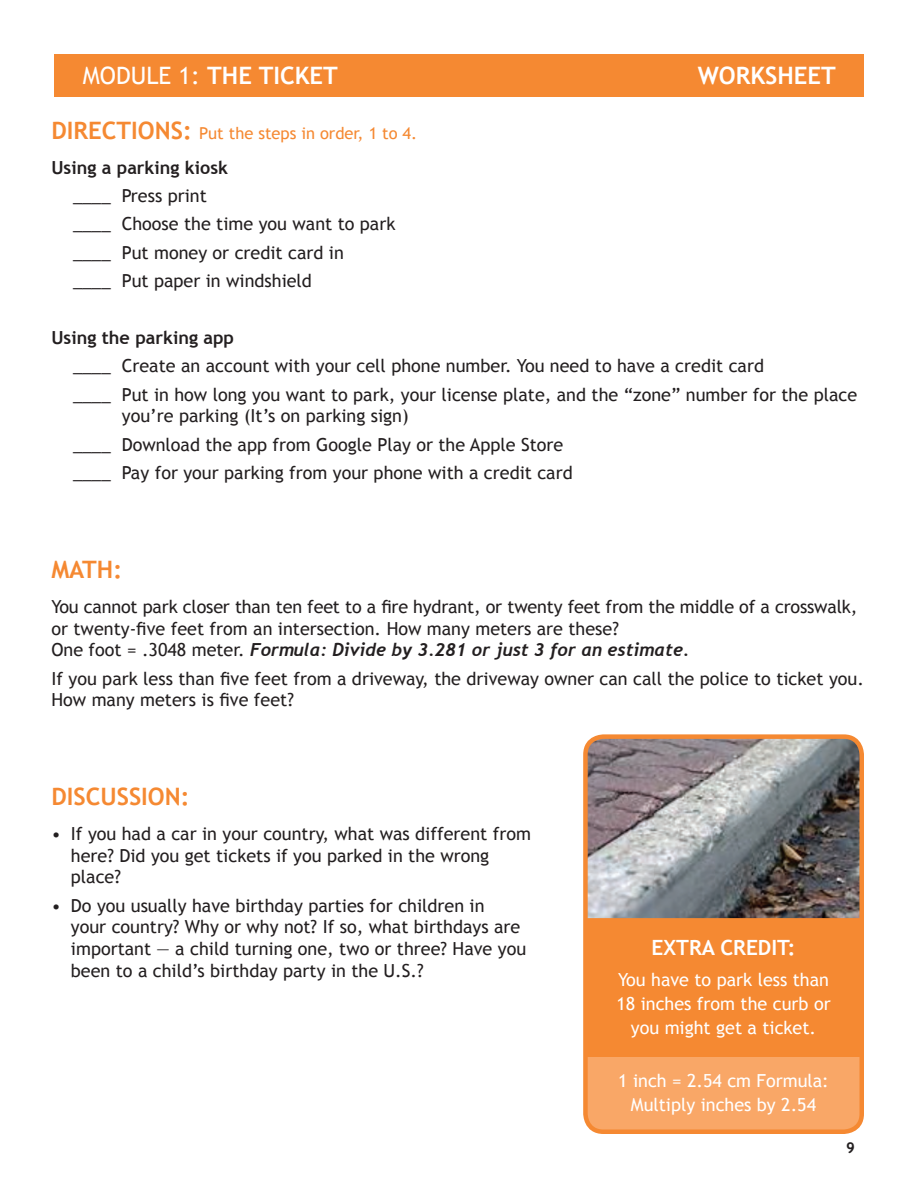
<style>
.page{position:relative;width:918px;height:1188px;background:#fff}
.page>*{position:absolute;margin:0;border:0;box-sizing:border-box;transform-origin:0 0}
.t1{font:700 24px "Trebuchet MS";color:#fff}
.t2{font:700 24px "Trebuchet MS";color:#f58932}
.t3{font:700 21px "Trebuchet MS";color:#fff}
.t4{font:18px/21.6px "Trebuchet MS";color:#231f20}
.t5{font:18px/24px "Trebuchet MS";color:#fff;text-align:center}
.t6{font:italic 700 18px "Trebuchet";color:#231f20}
.t7{font:700 18px "Trebuchet MS";color:#231f20}
.t8{font:16.5px "Trebuchet MS";color:#f58932}
.t9{font:700 15px "Trebuchet MS";color:#231f20}
.s1{font-weight:400}
.s2{font-weight:700;font-size:24px}
.s3{font-family:"Trebuchet MS";font-weight:400;font-style:normal}
</style>
<div class="page">
<div style="left:585px;top:737px;width:277px;height:395px;background:#f58932;border-radius:18px"></div>
<div style="left:585px;top:1058px;width:277px;height:74px;background:#f9a767"></div>
<img style="left:588px;top:739px;width:271px;height:179px">
<div style="left:583px;top:734px;width:281px;height:400px;border:4px solid #f58932;border-radius:18px"></div>
<div style="left:54px;top:54px;width:810px;height:42px;background:#f58932"></div>
<h1 class="t1" style="left:83px;top:60px;width:251px"><span class="s1">Module 1:</span> The Ticket</h1>
<h1 class="t1" style="left:698px;top:60px;width:135px">Worksheet</h1>
<p class="t8" style="left:51px;top:123px;width:367px"><span class="s2">DIRECTIONS:</span> Put the steps in order, 1 to 4.</p>
<p class="t7" style="left:51px;top:156px;width:178px">Using a parking kiosk</p>
<p class="t4" style="left:73px;top:182px;width:324px;line-height:28.3px">____ Press print<br>____ Choose the time you want to park ____ Put money or credit card in<br>____ Put paper in windshield</p>
<p class="t7" style="left:51px;top:326px;width:184px">Using the parking app</p>
<p class="t4" style="left:73px;top:352px;width:786px;line-height:28.3px">____ Create an account with your cell phone number. You need to have a credit card<br>____ Put in how long you want to park, your license plate, and the “zone” number for the place</p>
<p class="t4" style="left:73px;top:402px;width:501px;line-height:28.3px;text-indent:49px">you’re parking (It’s on parking sign)<br>____ Download the app from Google Play or the Apple Store ____ Pay for your parking from your phone with a credit card</p>
<h1 class="t2" style="left:51px;top:554px;width:72px">MATH:</h1>
<p class="t4" style="left:51px;top:596px;width:807px">You cannot park closer than ten feet to a fire hydrant, or twenty feet from the middle of a crosswalk, or twenty-five feet from an intersection. How many meters are these?</p>
<p class="t6" style="left:51px;top:639px;width:640px"><span class="s3">One foot = .3048 meter.</span> Formula: Divide by 3.281 or just 3 for an estimate.</p>
<p class="t4" style="left:51px;top:668px;width:814px">If you park less than five feet from a driveway, the driveway owner can call the police to ticket you.<br>How many meters is five feet?</p>
<h1 class="t2" style="left:51px;top:782px;width:29px">DISCUSSIO</h1>
<h1 class="t2" style="left:165px;top:782px;width:26px">N:</h1>
<p class="t4" style="left:71px;top:823px;width:462px;text-indent:-19px">• If you had a car in your country, what was different from here? Did you get tickets if you parked in the wrong place?</p>
<p class="t4" style="left:71px;top:895px;width:457px;text-indent:-19px">• Do you usually have birthday parties for children in<br>your country? Why or why not? If so, what birthdays are important — a child turning one, two or three? Have you been to a child’s birthday party in the U.S.?</p>
<p class="t3" style="left:652px;top:935px;width:145px">Extra Credit:</p>
<p class="t5" style="left:616px;top:968px;width:216px">You have to park less than<br>18 inches from the curb or you might get a ticket.</p>
<p class="t5" style="left:618px;top:1069px;width:212px">1 inch = 2.54 cm Formula:<br>Multiply inches by 2.54</p>
<p class="t9" style="left:846px;top:1138px;width:10px">9</p>
</div>
